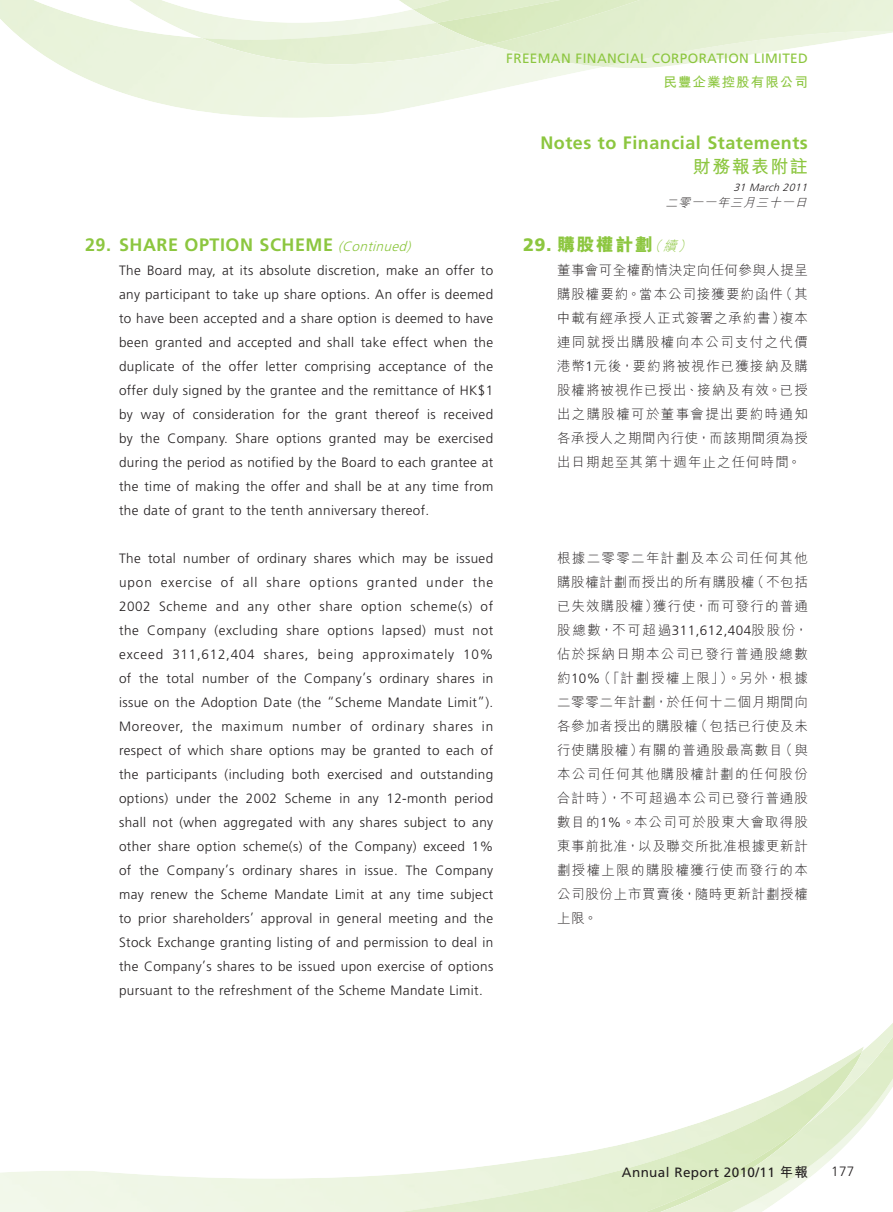
<style>
.page{position:relative;width:893px;height:1212px;background:#fff}
.page>*{position:absolute;margin:0;border:0;box-sizing:border-box;transform-origin:0 0}
.t1{font:700 18px "Frutiger LT Std";letter-spacing:.03em;color:#8cc63f}
.t2{font:18px "M Hei HK Xbold E Ten B5 H";letter-spacing:.08em;color:#8cc63f}
.t3{font:18px "M Hei HK Bold E Ten B5 H";letter-spacing:.08em;color:#8cc63f}
.t4{font:300 13.5px/24px "Frutiger LT Std";letter-spacing:.03em;color:#231f20;text-align:justify}
.t5{font:13.5px/24px "M Hei HK Light E Ten B5 H";letter-spacing:.08em;color:#231f20;text-align:justify}
.t6{font:13.5px "Frutiger LT Std";letter-spacing:.03em;color:#8cc63f}
.t7{font:13.5px "Frutiger LT Std";letter-spacing:.03em;color:#231f20}
.t8{font:13.5px "M Hei HK Bold E Ten B5 H";letter-spacing:.08em;color:#8cc63f}
.t9{font:italic 12px "M Hei HK Light E Ten B5 H";color:#231f20}
.t10{font:italic 300 10.5px "Frutiger LT Std";color:#231f20}
.s1{font-weight:300;font-style:italic;font-size:13.5px}
.s2{font-family:"Frutiger LT Std";font-weight:900}
.s3{font-family:"M Hei HK Light E Ten B5 H";font-style:italic;font-size:13.5px}
.s4{font-family:"Frutiger LT Std";font-weight:300}
.s5{font-family:"M Hei HK Bold E Ten B5 H"}
</style>
<div class="page">
<img style="left:881px;top:1023px;width:12px;height:12px">
<img style="left:864px;top:1035px;width:29px;height:90px">
<img style="left:399px;top:1051px;width:463px;height:161px">
<img style="left:644px;top:1124px;width:162px;height:88px">
<img style="left:127px;top:0;width:270px;height:40px">
<img style="left:201px;top:22px;width:196px;height:42px">
<img style="left:489px;top:0;width:404px;height:67px">
<img style="left:413px;top:0;width:23px;height:23px">
<img style="left:436px;top:0;width:206px;height:45px">
<p class="t6" style="left:506px;top:52px;width:303px">FREEMAN FINANCIAL CORPORATION LIMITED</p>
<p class="t8" style="left:663px;top:77px;width:146px">民豐企業控股有限公司</p>
<h1 class="t1" style="left:85px;top:236px;width:331px">29. SHARE OPTION SCHEME <span class="s1">(Continued)</span></h1>
<p class="t4" style="left:119px;top:259px;width:376px">The Board may, at its absolute discretion, make an offer to any participant to take up share options. An offer is deemed to have been accepted and a share option is deemed to have been granted and accepted and shall take effect when the duplicate of the offer letter comprising acceptance of the offer duly signed by the grantee and the remittance of HK$1 by way of consideration for the grant thereof is received by the Company. Share options granted may be exercised during the period as notified by the Board to each grantee at the time of making the offer and shall be at any time from the date of grant to the tenth anniversary thereof.</p>
<p class="t4" style="left:119px;top:547px;width:376px">The total number of ordinary shares which may be issued upon exercise of all share options granted under the 2002 Scheme and any other share option scheme(s) of the Company (excluding share options lapsed) must not exceed 311,612,404 shares, being approximately 10% of the total number of the Company’s ordinary shares in issue on the Adoption Date (the “Scheme Mandate Limit”).<br>Moreover, the maximum number of ordinary shares in respect of which share options may be granted to each of the participants (including both exercised and outstanding options) under the 2002 Scheme in any 12-month period shall not (when aggregated with any shares subject to any other share option scheme(s) of the Company) exceed 1% of the Company’s ordinary shares in issue. The Company may renew the Scheme Mandate Limit at any time subject to prior shareholders’ approval in general meeting and the Stock Exchange granting listing of and permission to deal in the Company’s shares to be issued upon exercise of options pursuant to the refreshment of the Scheme Mandate Limit.</p>
<h1 class="t1" style="left:540px;top:134px;width:269px">Notes to Financial Statements</h1>
<h1 class="t3" style="left:693px;top:159px;width:117px">財務報表附註</h1>
<p class="t10" style="left:733px;top:182px;width:78px">31 March 2011</p>
<p class="t9" style="left:665px;top:198px;width:146px">二零一一年三月三十一日</p>
<h1 class="t2" style="left:523px;top:237px;width:173px"><span class="s2">29.</span> 購股權計劃<span class="s3">（續）</span></h1>
<p class="t5" style="left:557px;top:259px;width:252px">董事會可全權酌情決定向任何參與人提呈購股權要約。當本公司接獲要約函件（其中載有經承授人正式簽署之承約書）複本連同就授出購股權向本公司支付之代價港幣<span class="s4">1</span>元後，要約將被視作已獲接納及購股權將被視作已授出、接納及有效。已授出之購股權可於董事會提出要約時通知各承授人之期間內行使，而該期間須為授出日期起至其第十週年止之任何時間。</p>
<p class="t5" style="left:557px;top:547px;width:252px">根據二零零二年計劃及本公司任何其他購股權計劃而授出的所有購股權（不包括已失效購股權）獲行使，而可發行的普通股總數，不可超過<span class="s4">311,612,404</span>股股份，佔於採納日期本公司已發行普通股總數約<span class="s4">10%</span>（「計劃授權上限」）。另外，根據二零零二年計劃，於任何十二個月期間向各參加者授出的購股權（包括已行使及未行使購股權）有關的普通股最高數目（與本公司任何其他購股權計劃的任何股份合計時），不可超過本公司已發行普通股數目的<span class="s4">1%</span>。本公司可於股東大會取得股東事前批准，以及聯交所批准根據更新計劃授權上限的購股權獲行使而發行的本公司股份上市買賣後，隨時更新計劃授權上限。</p>
<p class="t7" style="left:622px;top:1166px;width:187px">Annual Report 2010/11 <span class="s5">年報</span></p>
<p class="t4" style="left:831px;top:1160px;width:25px">177</p>
</div>
